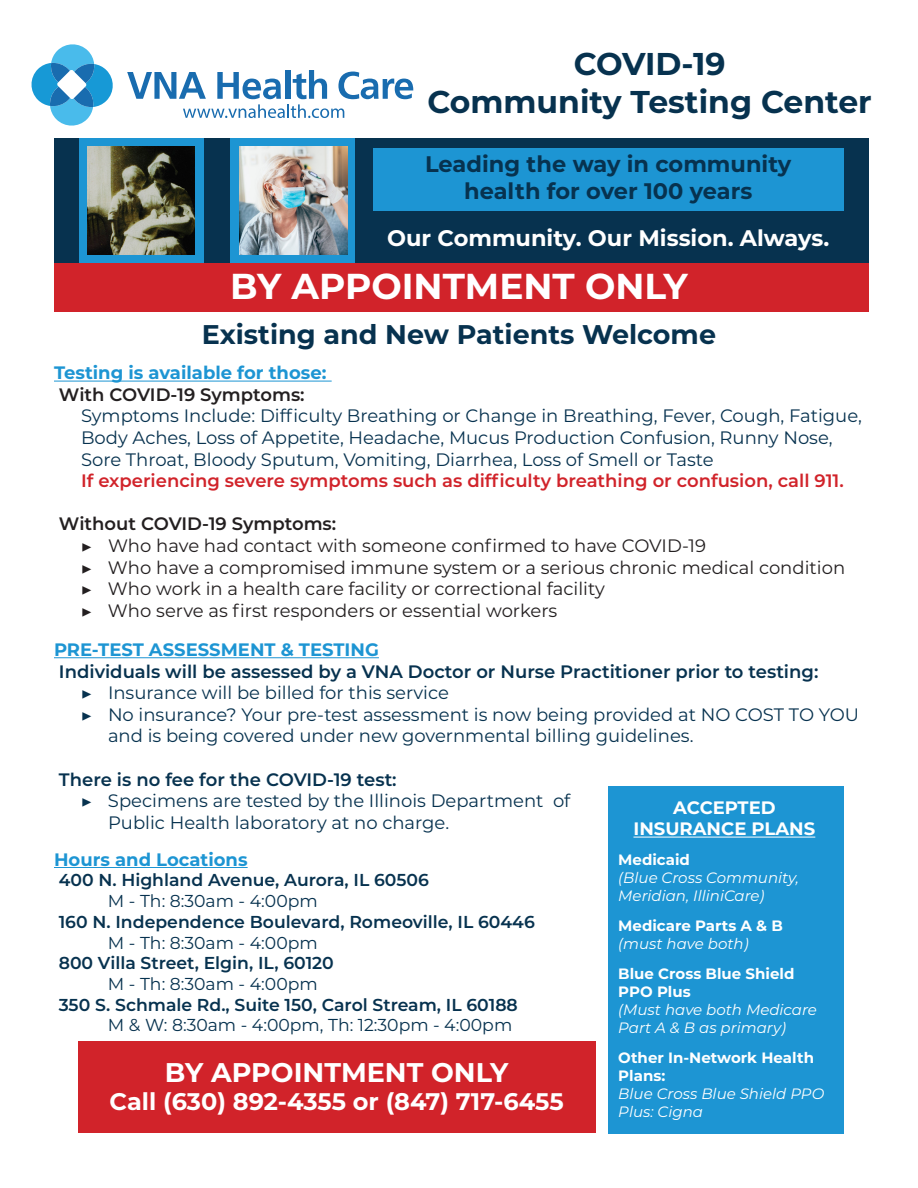
<style>
.page{position:relative;width:918px;height:1188px;background:#fff}
.page>*{position:absolute;margin:0;border:0;box-sizing:border-box;transform-origin:0 0}
.t1{font:700 36px "Montserrat";color:#fff}
.t2{font:700 31.5px "Montserrat";color:#07324f}
.t3{font:700 27px "Montserrat";color:#07324f}
.t4{font:700 27px "Montserrat";color:#fff}
.t5{font:700 24px "Montserrat";color:#fff}
.t6{font:700 22.5px "Montserrat";color:#07324f}
.t7{font:700 22.5px "Montserrat";color:#fff}
.t8{font:18px/21.6px "Montserrat";color:#07324f}
.t9{font:18px "Montserrat";color:#231f20}
.t10{font:600 18px "Montserrat";color:#07324f}
.t11{font:600 18px "Montserrat";color:#d1232a}
.t12{font:700 18px "Montserrat";color:#1d95d3}
.t13{font:600 18px "Montserrat";color:#231f20}
.t14{font:700 18px "Montserrat";color:#fff}
.t15{font:600 17.25px "Montserrat";color:#07324f}
.t16{font:17.25px "Montserrat";color:#07324f}
.t17{font:italic 15px/18px "Montserrat";color:#fff}
.t18{font:700 15px/18px "Montserrat";color:#fff}
.s1{font-family:"Minion Pro"}
.s2{font-weight:400;font-style:italic}
</style>
<div class="page">
<hr style="left:54px;top:867px;width:194px;height:1px;background:#1d95d3">
<div style="left:54px;top:263px;width:815px;height:49px;background:#d1232a"></div>
<svg style="left:32px;top:44px;width:81px;height:82px"></svg>
<svg style="left:127px;top:70px;width:286px;height:48px"></svg>
<div style="left:54px;top:139px;width:814px;height:124px;background:#07324f"></div>
<div style="left:80px;top:139px;width:124px;height:124px;background:#1d95d3"></div>
<img style="left:88px;top:147px;width:107px;height:108px">
<div style="left:230px;top:138px;width:124px;height:124px;background:#1d95d3"></div>
<img style="left:239px;top:147px;width:108px;height:108px">
<div style="left:373px;top:148px;width:470px;height:63px;background:#1d95d3"></div>
<hr style="left:54px;top:657px;width:325px;height:1px;background:#1d95d3">
<div style="left:608px;top:786px;width:235px;height:347px;background:#1d95d3"></div>
<div style="left:78px;top:1041px;width:517px;height:92px;background:#d1232a"></div>
<hr style="left:633px;top:837px;width:182px;height:1px;background:#fff">
<hr style="left:54px;top:381px;width:278px;height:1px;background:#1d95d3">
<p class="t2" style="left:574px;top:42px;width:153px">COVID-19</p>
<p class="t2" style="left:427px;top:79px;width:446px">Community Testing Center</p>
<p class="t6" style="left:425px;top:148px;width:368px">Leading the way in community</p>
<p class="t6" style="left:464px;top:175px;width:290px">health for over 100 years</p>
<p class="t7" style="left:387px;top:222px;width:444px">Our Community. Our Mission. Always.</p>
<p class="t1" style="left:230px;top:261px;width:459px">BY APPOINTMENT ONLY</p>
<p class="t3" style="left:202px;top:315px;width:516px">Existing and New Patients Welcome</p>
<p class="t12" style="left:54px;top:360px;width:274px">Testing is available for those:</p>
<p class="t13" style="left:59px;top:382px;width:247px">With COVID-19 Symptoms:</p>
<p class="t8" style="left:81px;top:405px;width:783px">Symptoms Include: Difficulty Breathing or Change in Breathing, Fever, Cough, Fatigue,<br>Body Aches, Loss of Appetite, Headache, Mucus Production Confusion, Runny Nose,</p>
<p class="t8" style="left:81px;top:448px;width:634px">Sore Throat, Bloody Sputum, Vomiting, Diarrhea, Loss of Smell or Taste</p>
<p class="t11" style="left:81px;top:468px;width:764px">If experiencing severe symptoms such as difficulty breathing or confusion, call 911.</p>
<p class="t13" style="left:59px;top:511px;width:279px">Without COVID-19 Symptoms:</p>
<p class="t9" style="left:81px;top:533px;width:627px"><span class="s1">▶</span> Who have had contact with someone confirmed to have COVID-19</p>
<p class="t9" style="left:81px;top:555px;width:766px"><span class="s1">▶</span> Who have a compromised immune system or a serious chronic medical condition</p>
<p class="t9" style="left:81px;top:577px;width:526px"><span class="s1">▶</span> Who work in a health care facility or correctional facility</p>
<p class="t9" style="left:81px;top:598px;width:478px"><span class="s1">▶</span> Who serve as first responders or essential workers</p>
<p class="t12" style="left:54px;top:637px;width:326px">PRE-TEST ASSESSMENT &amp; TESTING</p>
<p class="t10" style="left:59px;top:658px;width:761px">Individuals will be assessed by a VNA Doctor or Nurse Practitioner prior to testing:</p>
<p class="t8" style="left:81px;top:681px;width:369px"><span class="s1">▶</span> Insurance will be billed for this service</p>
<p class="t8" style="left:108px;top:703px;width:753px;text-indent:-27px"><span class="s1">▶</span> No insurance? Your pre-test assessment is now being provided at NO COST TO YOU and is being covered under new governmental billing guidelines.</p>
<p class="t10" style="left:59px;top:766px;width:339px">There is no fee for the COVID-19 test:</p>
<p class="t8" style="left:81px;top:789px;width:491px"><span class="s1">▶</span> Specimens are tested by the Illinois Department of</p>
<p class="t8" style="left:108px;top:811px;width:343px">Public Health laboratory at no charge.</p>
<p class="t14" style="left:673px;top:794px;width:104px">ACCEPTED</p>
<p class="t14" style="left:633px;top:816px;width:183px">INSURANCE PLANS</p>
<p class="t18" style="left:618px;top:850px;width:73px">Medicaid</p>
<p class="t17" style="left:618px;top:868px;width:182px">(Blue Cross Community,<br>Meridian, IlliniCare)</p>
<p class="t18" style="left:618px;top:916px;width:166px">Medicare Parts A &amp; B <span class="s2">(must have both)</span></p>
<p class="t18" style="left:618px;top:964px;width:178px">Blue Cross Blue Shield<br>PPO Plus</p>
<p class="t17" style="left:618px;top:1000px;width:200px">(Must have both Medicare<br>Part A &amp; B as primary)</p>
<p class="t18" style="left:618px;top:1048px;width:197px">Other In-Network Health<br>Plans:</p>
<p class="t17" style="left:618px;top:1084px;width:208px">Blue Cross Blue Shield PPO<br>Plus: Cigna</p>
<p class="t12" style="left:54px;top:846px;width:195px">Hours and Locations</p>
<p class="t15" style="left:59px;top:868px;width:372px">400 N. Highland Avenue, Aurora, IL 60506</p>
<p class="t16" style="left:108px;top:889px;width:211px">M - Th: 8:30am - 4:00pm</p>
<p class="t15" style="left:59px;top:909px;width:478px">160 N. Independence Boulevard, Romeoville, IL 60446</p>
<p class="t16" style="left:108px;top:931px;width:211px">M - Th: 8:30am - 4:00pm</p>
<p class="t15" style="left:59px;top:951px;width:277px">800 Villa Street, Elgin, IL, 60120</p>
<p class="t16" style="left:108px;top:972px;width:211px">M - Th: 8:30am - 4:00pm</p>
<p class="t15" style="left:59px;top:992px;width:461px">350 S. Schmale Rd., Suite 150, Carol Stream, IL 60188</p>
<p class="t16" style="left:108px;top:1013px;width:406px">M &amp; W: 8:30am - 4:00pm, Th: 12:30pm - 4:00pm</p>
<p class="t4" style="left:165px;top:1052px;width:345px">BY APPOINTMENT ONLY</p>
<p class="t5" style="left:110px;top:1085px;width:456px">Call (630) 892-4355 or (847) 717-6455</p>
</div>
